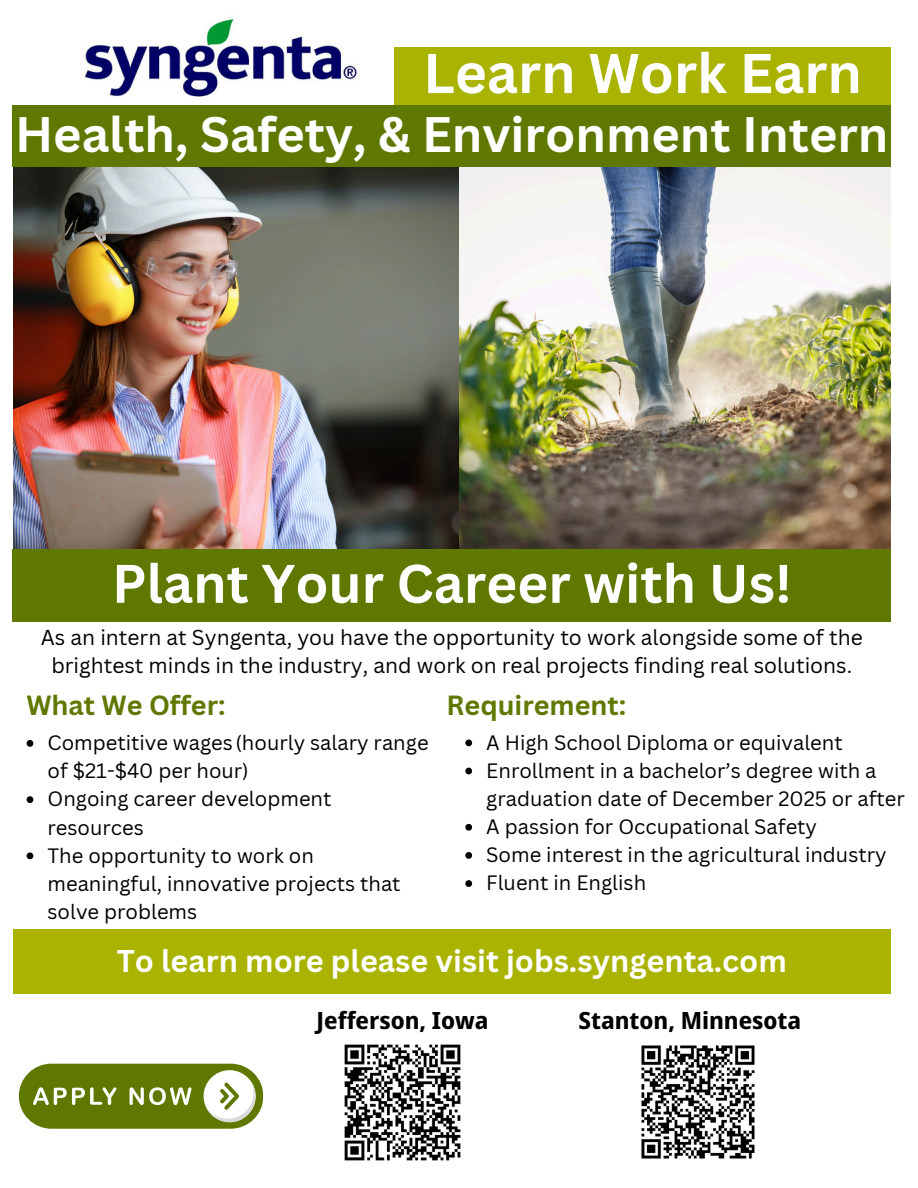
<style>
.page{position:relative;width:918px;height:1188px;background:#fff}
.page>*{position:absolute;margin:0;border:0;box-sizing:border-box;transform-origin:0 0}
.t1{font:700 54.75px "Canva Sans";color:#fff}
.t2{font:700 53.1px "Canva Sans";color:#fff}
.t3{font:700 48.6px "Canva Sans";color:#fff}
.t4{font:700 30.6px "Canva Sans";color:#fff}
.t5{font:700 27px "Canva Sans";color:#5f7800}
.t6{font:700 23.7px "Noto Sans Display";color:#000}
.t7{font:21px/28.2px "Canva Sans";color:#000;text-align:center}
.t8{font:20.25px/28.2px "Canva Sans";color:#000}
</style>
<div class="page">
<img style="left:85px;top:18px;width:272px;height:79px">
<img style="left:13px;top:167px;width:446px;height:382px">
<img style="left:459px;top:167px;width:432px;height:382px">
<div style="left:13px;top:549px;width:878px;height:73px;background:#5f7800"></div>
<div style="left:394px;top:47px;width:497px;height:69px;background:#aab400"></div>
<div style="left:13px;top:106px;width:878px;height:61px;background:#5f7800"></div>
<div style="left:13px;top:929px;width:878px;height:64px;background:#aab400"></div>
<img style="left:641px;top:1045px;width:114px;height:114px">
<img style="left:344px;top:1044px;width:117px;height:117px">
<div style="left:19px;top:1064px;width:244px;height:65px;background:#5f7800;border-radius:33px"></div>
<div style="left:204px;top:1070px;width:52px;height:52px;background:#fff;border-radius:50%"></div>
<svg style="left:206px;top:1081px;width:50px;height:41px"></svg>
<svg style="left:33px;top:1087px;width:83px;height:18px"></svg>
<svg style="left:130px;top:1087px;width:61px;height:18px"></svg>
<svg style="left:27px;top:740px;width:6px;height:7px"></svg>
<svg style="left:27px;top:796px;width:6px;height:7px"></svg>
<svg style="left:27px;top:853px;width:6px;height:6px"></svg>
<svg style="left:465px;top:740px;width:7px;height:6px"></svg>
<svg style="left:465px;top:768px;width:7px;height:6px"></svg>
<svg style="left:465px;top:824px;width:7px;height:7px"></svg>
<svg style="left:465px;top:852px;width:7px;height:7px"></svg>
<svg style="left:465px;top:880px;width:7px;height:7px"></svg>
<h4 class="t1" style="left:423px;top:35px;width:440px">Learn Work Earn</h4>
<h4 class="t3" style="left:15px;top:101px;width:875px">Health, Safety, &amp; Environment Intern</h4>
<h1 class="t2" style="left:112px;top:546px;width:681px">Plant Your Career with Us!</h1>
<p class="t7" style="left:41px;top:623px;width:824px">As an intern at Syngenta, you have the opportunity to work alongside some of the brightest minds in the industry, and work on real projects finding real solutions.</p>
<p class="t5" style="left:447px;top:686px;width:181px">Requirement:</p>
<p class="t8" style="left:486px;top:728px;width:358px">A High School Diploma or equivalent</p>
<p class="t8" style="left:486px;top:756px;width:420px">Enrollment in a bachelor’s degree with a graduation date of December 2025 or after</p>
<h3 class="t8" style="left:486px;top:812px;width:332px">A passion for Occupational Safety</h3>
<p class="t8" style="left:486px;top:840px;width:402px">Some interest in the agricultural industry</p>
<h5 class="t8" style="left:486px;top:868px;width:161px">Fluent in English</h5>
<p class="t5" style="left:26px;top:686px;width:201px">What We Offer:</p>
<p class="t8" style="left:48px;top:728px;width:383px">Competitive wages(hourly salary range of $21-$40 per hour)</p>
<p class="t8" style="left:48px;top:784px;width:285px">Ongoing career development resources</p>
<p class="t8" style="left:48px;top:841px;width:355px">The opportunity to work on meaningful, innovative projects that solve problems</p>
<p class="t4" style="left:117px;top:940px;width:672px">To learn more please visit jobs.syngenta.com</p>
<p class="t6" style="left:317px;top:1004px;width:173px">Jefferson, Iowa</p>
<h5 class="t6" style="left:579px;top:1004px;width:224px">Stanton, Minnesota</h5>
</div>
